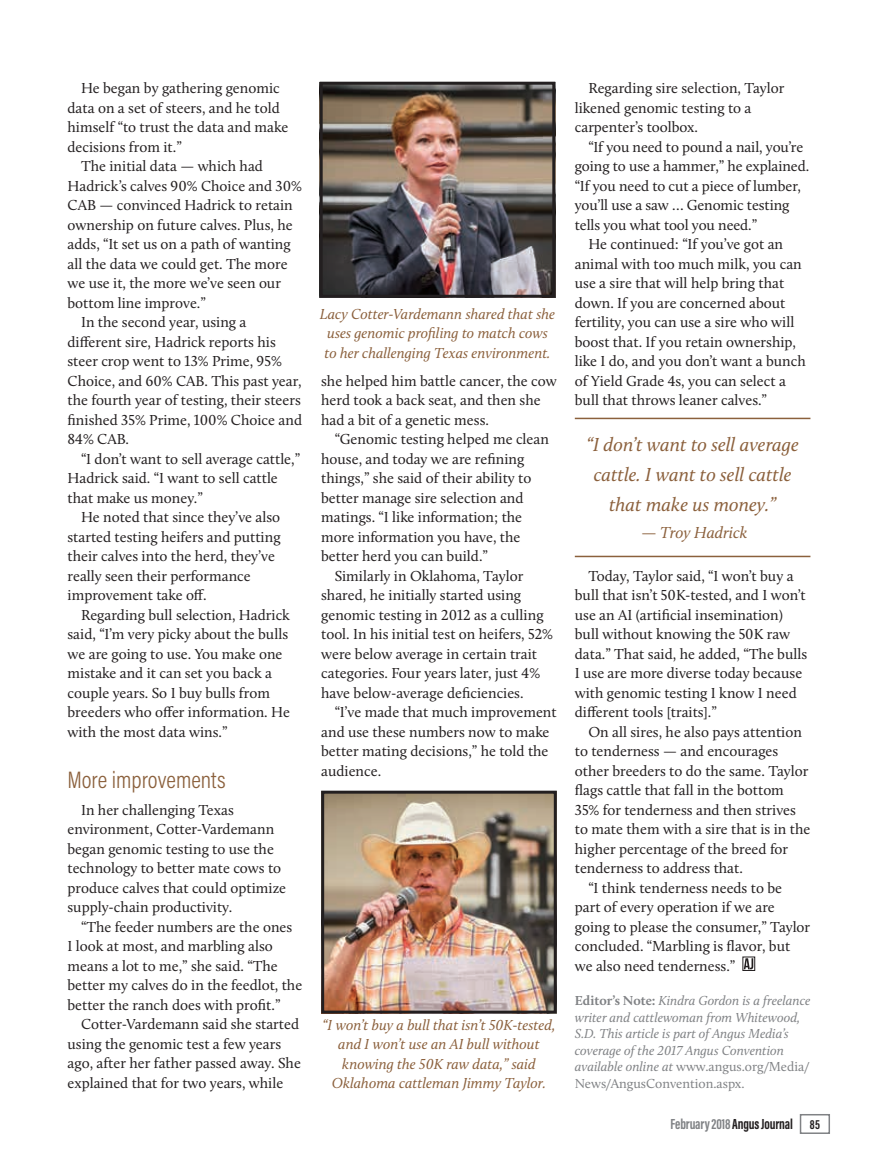
<style>
.page{position:relative;width:878px;height:1168px;background:#fff}
.page>*{position:absolute;margin:0;border:0;box-sizing:border-box;transform-origin:0 0}
.Subhead{font:300 24px "Acumin Pro Cond";color:#8b603c}
.Pull_Quotes_Body{font:italic 19.5px/30px "Calluna";color:#8b603c;text-align:center}
.Pull_Quotes_Body-2{font:italic 16.5px "Calluna";color:#8b603c}
.Body_Text{font:15px/19.5px "Calluna";color:#231f20}
.T2_Cutline{font:italic 15px/19.5px "Calluna";color:#8b603c;text-align:center}
.t1{font:700 15px "Acumin Pro Extra Cond";letter-spacing:-.01em;color:#808285}
.Editor_s_Note{font:italic 13.5px/16.5px "Calluna";color:#808285}
.s1{font-weight:700;font-style:normal}
.s2{font-style:normal}
.s3{color:#231f20}
.s4{font-size:13.5px;color:#231f20}
</style>
<div class="page">
<div style="left:799px;top:1114px;width:31px;height:20px;border:2px solid #808285"></div>
<div style="left:742px;top:957px;width:13px;height:13px;border:1px solid #231f20"></div>
<svg style="left:743px;top:958px;width:10px;height:11px"></svg>
<img style="left:324px;top:86px;width:227px;height:208px">
<div style="left:320px;top:82px;width:235px;height:216px;border:3px solid #231f20"></div>
<img style="left:325px;top:794px;width:227px;height:215px">
<div style="left:321px;top:790px;width:235px;height:223px;border:3px solid #231f20"></div>
<hr style="left:574px;top:418px;width:236px;height:1px;background:#8b603c">
<hr style="left:574px;top:556px;width:236px;height:1px;background:#8b603c">
<p class="Body_Text" style="left:68px;top:78px;width:222px;text-indent:14px">He began by gathering genomic data on a set of steers, and he told himself “to trust the data and make decisions from it.”</p>
<p class="Body_Text" style="left:68px;top:156px;width:236px;text-indent:14px">The initial data — which had<br>Hadrick’s calves 90% Choice and 30%<br>CAB — convinced Hadrick to retain ownership on future calves. Plus, he adds, “It set us on a path of wanting all the data we could get. The more we use it, the more we’ve seen our bottom line improve.”</p>
<p class="Body_Text" style="left:68px;top:312px;width:236px;text-indent:14px">In the second year, using a different sire, Hadrick reports his steer crop went to 13% Prime, 95%<br>Choice, and 60% CAB. This past year, the fourth year of testing, their steers finished 35% Prime, 100% Choice and<br>84% CAB.</p>
<p class="Body_Text" style="left:68px;top:449px;width:234px;text-indent:14px">“I don’t want to sell average cattle,”<br>Hadrick said. “I want to sell cattle that make us money.”</p>
<p class="Body_Text" style="left:68px;top:507px;width:214px;text-indent:14px">He noted that since they’ve also started testing heifers and putting their calves into the herd, they’ve really seen their performance improvement take off.</p>
<p class="Body_Text" style="left:68px;top:605px;width:224px;text-indent:14px">Regarding bull selection, Hadrick said, “I’m very picky about the bulls we are going to use. You make one mistake and it can set you back a couple years. So I buy bulls from breeders who offer information. He with the most data wins.”</p>
<p class="Subhead" style="left:68px;top:764px;width:160px">More improvements</p>
<p class="Body_Text" style="left:68px;top:800px;width:220px;text-indent:14px">In her challenging Texas environment, Cotter-Vardemann began genomic testing to use the technology to better mate cows to produce calves that could optimize supply-chain productivity.</p>
<p class="Body_Text" style="left:68px;top:917px;width:236px;text-indent:14px">“The feeder numbers are the ones<br>I look at most, and marbling also means a lot to me,” she said. “The better my calves do in the feedlot, the better the ranch does with profit.”</p>
<p class="Body_Text" style="left:68px;top:1014px;width:235px;text-indent:14px">Cotter-Vardemann said she started using the genomic test a few years ago, after her father passed away. She explained that for two years, while</p>
<p class="T2_Cutline" style="left:320px;top:304px;width:237px">Lacy Cotter-Vardemann shared that she uses genomic profiling to match cows to her challenging Texas environment.</p>
<p class="Body_Text" style="left:321px;top:371px;width:237px">she helped him battle cancer, the cow herd took a back seat, and then she had a bit of a genetic mess.</p>
<p class="Body_Text" style="left:321px;top:429px;width:229px;text-indent:14px">“Genomic testing helped me clean house, and today we are refining things,” she said of their ability to better manage sire selection and matings. “I like information; the more information you have, the better herd you can build.”</p>
<p class="Body_Text" style="left:321px;top:566px;width:233px;text-indent:14px">Similarly in Oklahoma, Taylor shared, he initially started using genomic testing in 2012 as a culling tool. In his initial test on heifers, 52% were below average in certain trait categories. Four years later, just 4% have below-average deficiencies.</p>
<p class="Body_Text" style="left:321px;top:702px;width:237px;text-indent:14px">“I’ve made that much improvement and use these numbers now to make better mating decisions,” he told the audience.</p>
<p class="T2_Cutline" style="left:322px;top:1015px;width:234px">“I won’t buy a bull that isn’t 50K-tested, and I won’t use an AI bull without knowing the 50K raw data,” said Oklahoma cattleman Jimmy Taylor.</p>
<p class="Body_Text" style="left:574px;top:78px;width:211px;text-indent:14px">Regarding sire selection, Taylor likened genomic testing to a carpenter’s toolbox.</p>
<p class="Body_Text" style="left:574px;top:137px;width:236px;text-indent:14px">“If you need to pound a nail, you’re going to use a hammer,” he explained. “If you need to cut a piece of lumber, you’ll use a saw … Genomic testing tells you what tool you need.”</p>
<p class="Body_Text" style="left:574px;top:234px;width:232px;text-indent:14px">He continued: “If you’ve got an animal with too much milk, you can use a sire that will help bring that down. If you are concerned about fertility, you can use a sire who will boost that. If you retain ownership, like I do, and you don’t want a bunch of Yield Grade 4s, you can select a bull that throws leaner calves.”</p>
<p class="Pull_Quotes_Body" style="left:586px;top:429px;width:214px">“I don’t want to sell average cattle. I want to sell cattle that make us money.”</p>
<p class="Pull_Quotes_Body-2" style="left:641px;top:522px;width:108px">— Troy Hadrick</p>
<p class="Body_Text" style="left:574px;top:566px;width:234px;text-indent:14px">Today, Taylor said, “I won’t buy a bull that isn’t 50K-tested, and I won’t use an AI (artificial insemination) bull without knowing the 50K raw data.” That said, he added, “The bulls I use are more diverse today because with genomic testing I know I need different tools [traits].”</p>
<p class="Body_Text" style="left:574px;top:722px;width:237px;text-indent:14px">On all sires, he also pays attention to tenderness — and encourages other breeders to do the same. Taylor flags cattle that fall in the bottom 35% for tenderness and then strives to mate them with a sire that is in the higher percentage of the breed for tenderness to address that.</p>
<p class="Body_Text" style="left:574px;top:878px;width:237px;text-indent:14px">“I think tenderness needs to be part of every operation if we are going to please the consumer,” Taylor concluded. “Marbling is flavor, but we also need tenderness.”</p>
<p class="Editor_s_Note" style="left:574px;top:992px;width:237px"><span class="s1">Editor’s Note:</span> Kindra Gordon is a freelance writer and cattlewoman from Whitewood, S.D. This article is part of Angus Media’s coverage of the 2017 Angus Convention available online at <span class="s2">www.angus.org/Media/ News/AngusConvention.aspx.</span></p>
<p class="t1" style="left:670px;top:1115px;width:151px">February 2018 <span class="s3">Angus Journal</span> <span class="s4">85</span></p>
</div>
